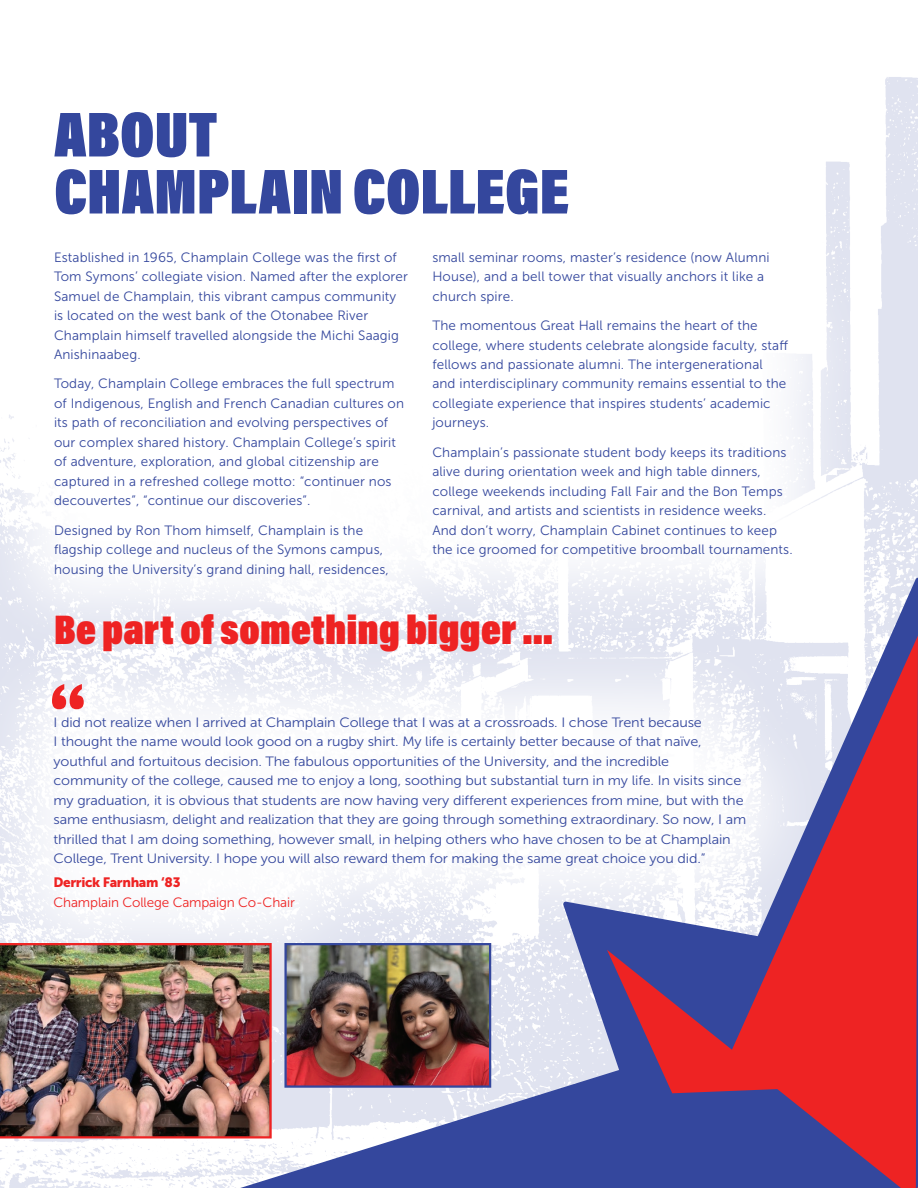
<style>
.page{position:relative;width:918px;height:1188px;background:#fff}
.page>*{position:absolute;margin:0;border:0;box-sizing:border-box;transform-origin:0 0}
.Back_H1{font:64.5px "Acumin Variable Concept";color:#34479d}
.Back_H1-2{font:42px "Acumin Variable Concept";color:#ee2323}
.t1{font:13.5px/19.5px "Museo Sans 300";letter-spacing:.01em;color:#34479d}
.t2{font:13.5px/19.5px "Museo Sans 300";letter-spacing:-.01em;color:#34479d;scale:1.07 1}
.t3{font:13.5px "Museo Sans 300";letter-spacing:-.01em;color:#ee2323}
.t4{font:13.5px "Museo Sans 900";letter-spacing:-.025em;color:#ee2323}
</style>
<div class="page">
<img style="left:0;top:77px;width:918px;height:1111px">
<div style="left:0;top:167px;width:874px;height:493px;background:#fff"></div>
<div style="left:0;top:632px;width:828px;height:361px;background:#fff;opacity:.92"></div>
<svg style="left:222px;top:577px;width:696px;height:611px"></svg>
<svg style="left:731px;top:636px;width:187px;height:552px;background:#c66579"></svg>
<svg style="left:607px;top:950px;width:174px;height:143px;background:#8a3867"></svg>
<svg style="left:52px;top:684px;width:32px;height:25px"></svg>
<img style="left:0;top:943px;width:272px;height:195px">
<img style="left:287px;top:946px;width:201px;height:139px">
<div style="left:284px;top:943px;width:207px;height:145px;border:2px solid #34479d"></div>
<p class="Back_H1" style="left:54px;top:90px;width:165px">ABOUT</p>
<p class="Back_H1" style="left:54px;top:147px;width:517px">CHAMPLAIN COLLEGE</p>
<p class="t1" style="left:54px;top:247px;width:355px">Established in 1965, Champlain College was the first of Tom Symons’ collegiate vision. Named after the explorer Samuel de Champlain, this vibrant campus community is located on the west bank of the Otonabee River Champlain himself travelled alongside the Michi Saagig Anishinaabeg.</p>
<p class="t1" style="left:54px;top:374px;width:352px">Today, Champlain College embraces the full spectrum of Indigenous, English and French Canadian cultures on its path of reconciliation and evolving perspectives of our complex shared history. Champlain College’s spirit of adventure, exploration, and global citizenship are captured in a refreshed college motto: “continuer nos decouvertes”, “continue our discoveries”.</p>
<p class="t1" style="left:54px;top:520px;width:336px">Designed by Ron Thom himself, Champlain is the flagship college and nucleus of the Symons campus, housing the University’s grand dining hall, residences,</p>
<p class="Back_H1-2" style="left:54px;top:601px;width:500px">Be part of something bigger ...</p>
<p class="t1" style="left:432px;top:247px;width:339px">small seminar rooms, master’s residence (now Alumni<br>House), and a bell tower that visually anchors it like a church spire.</p>
<p class="t1" style="left:432px;top:316px;width:357px">The momentous Great Hall remains the heart of the college, where students celebrate alongside faculty, staff fellows and passionate alumni. The intergenerational and interdisciplinary community remains essential to the collegiate experience that inspires students’ academic journeys.</p>
<p class="t1" style="left:432px;top:442px;width:362px">Champlain’s passionate student body keeps its traditions alive during orientation week and high table dinners, college weekends including Fall Fair and the Bon Temps carnival, and artists and scientists in residence weeks.<br>And don’t worry, Champlain Cabinet continues to keep the ice groomed for competitive broomball tournaments.</p>
<p class="t2" style="left:54px;top:713px;width:649px">I did not realize when I arrived at Champlain College that I was at a crossroads. I chose Trent because<br>I thought the name would look good on a rugby shirt. My life is certainly better because of that naïve, youthful and fortuitous decision. The fabulous opportunities of the University, and the incredible community of the college, caused me to enjoy a long, soothing but substantial turn in my life. In visits since my graduation, it is obvious that students are now having very different experiences from mine, but with the same enthusiasm, delight and realization that they are going through something extraordinary. So now, I am thrilled that I am doing something, however small, in helping others who have chosen to be at Champlain College, Trent University. I hope you will also reward them for making the same great choice you did.”</p>
<p class="t4" style="left:54px;top:875px;width:129px">Derrick Farnham ‘83</p>
<p class="t3" style="left:54px;top:895px;width:243px">Champlain College Campaign Co-Chair</p>
</div>
